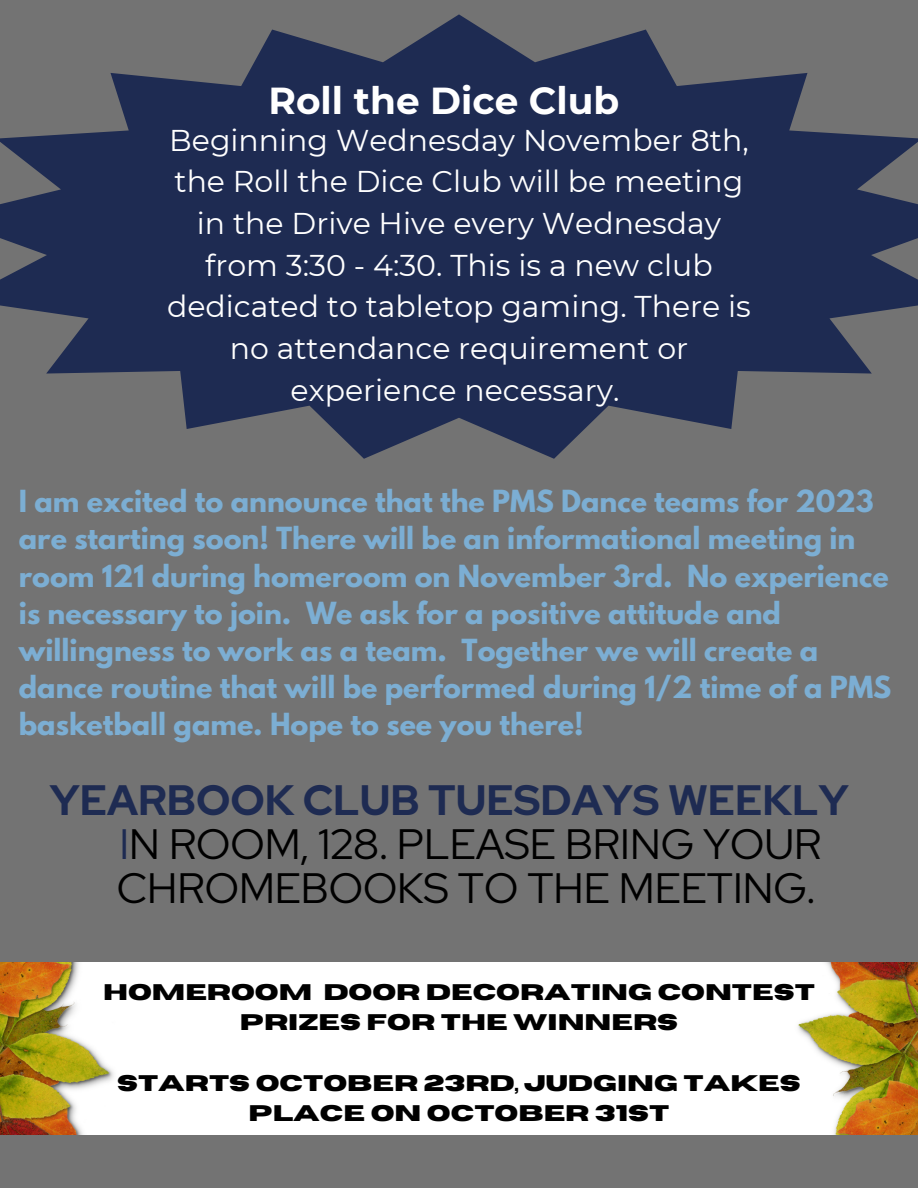
<style>
.page{position:relative;width:918px;height:1188px;background:#737373}
.page>*{position:absolute;margin:0;border:0;box-sizing:border-box;transform-origin:0 0}
.t1{font:42.3px/43.8px "Red Hat Display";color:#000}
.t2{font:700 42.3px "Red Hat Display";color:#1e2b52}
.t3{font:700 37.5px "Montserrat";color:#fff}
.t4{font:30px/41.7px "Montserrat";color:#fff;text-align:center}
.t5{font:700 27px/37.2px "League Spartan";color:#7caed3}
.t6{font:700 22.5px/30.3px "Horizon";color:#000;text-align:center}
.s1{color:#1e2b52}
</style>
<div class="page">
<svg style="left:0;top:14px;width:918px;height:445px;fill:#1e2b52"></svg>
<img style="left:0;top:963px;width:918px;height:172px">
<p class="t3" style="left:269px;top:78px;width:352px">Roll the Dice Club</p>
<p class="t4" style="left:167px;top:119px;width:585px">Beginning Wednesday November 8th, the Roll the Dice Club will be meeting in the Drive Hive every Wednesday from 3:30 - 4:30. This is a new club dedicated to tabletop gaming. There is no attendance requirement or experience necessary.</p>
<p class="t5" style="left:19px;top:486px;width:874px">I am excited to announce that the PMS Dance teams for 2023 are starting soon! There will be an informational meeting in room 121 during homeroom on November 3rd. No experience is necessary to join. We ask for a positive attitude and willingness to work as a team. Together we will create a dance routine that will be performed during 1/2 time of a PMS basketball game. Hope to see you there!</p>
<p class="t2" style="left:50px;top:772px;width:800px">YEARBOOK CLUB TUESDAYS WEEKLY</p>
<p class="t1" style="left:117px;top:822px;width:706px"><span class="s1">I</span>N ROOM, 128. PLEASE BRING YOUR<br>CHROMEBOOKS TO THE MEETING.</p>
<p class="t6" style="left:103px;top:977px;width:713px">HOMEROOM DOOR DECORATING CONTEST</p>
<p class="t6" style="left:240px;top:1008px;width:440px">PRIZES FOR THE WINNERS</p>
<p class="t6" style="left:117px;top:1068px;width:685px">STARTS OCTOBER 23RD, JUDGING TAKES<br>PLACE ON OCTOBER 31ST</p>
</div>
